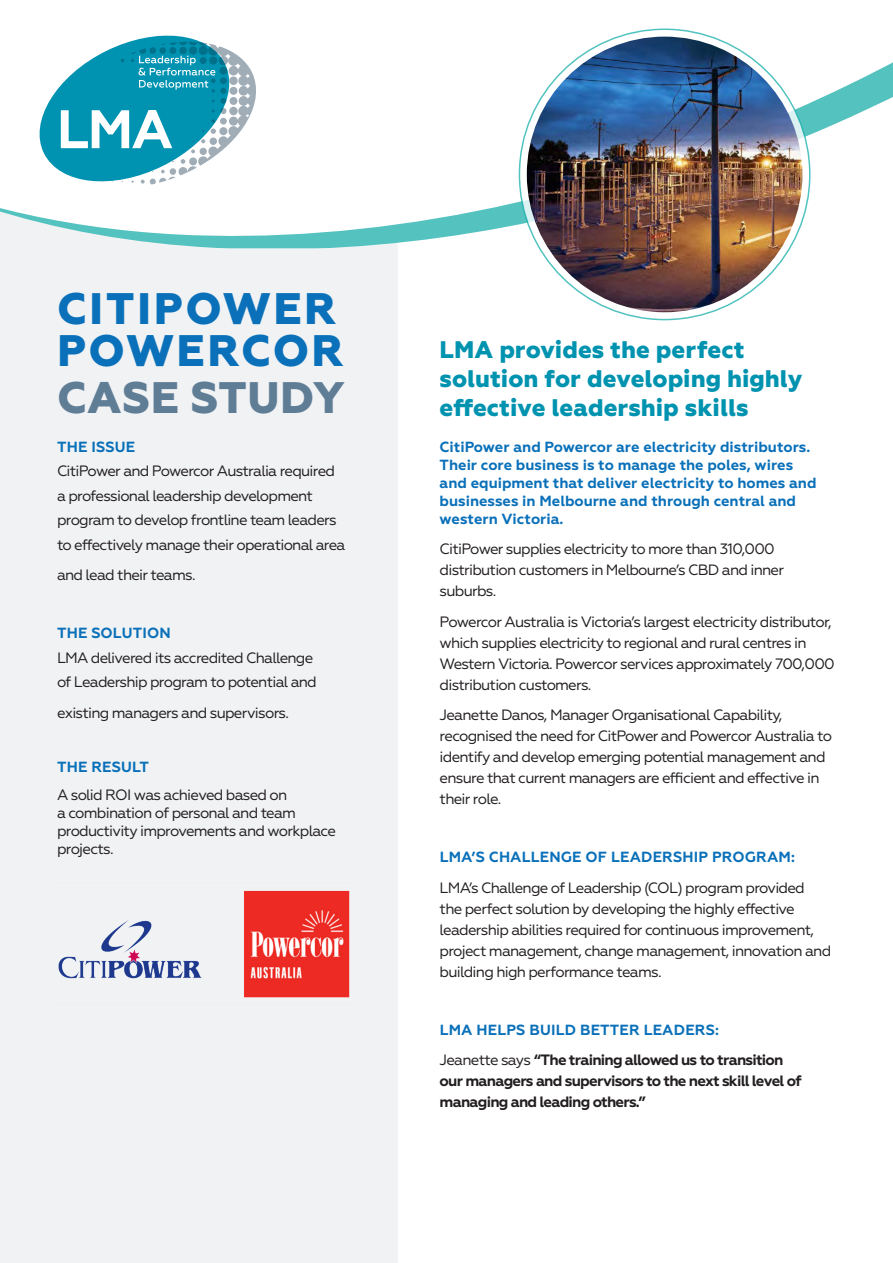
<style>
.page{position:relative;width:893px;height:1263px;background:#fff}
.page>*{position:absolute;margin:0;border:0;box-sizing:border-box;transform-origin:0 0}
.COVER_HEADER{font:800 44.1px/42px "Geometria";letter-spacing:.055em;color:#0970b9}
.COVER_HEADER-2{font:800 44.1px "Geometria";letter-spacing:.01em;color:#607d96}
.COVER_SUBHEADER{font:800 24px/28.8px "Geometria";color:#0093b0}
.module_details{font:15px/21px "Geometria";letter-spacing:-.05em;color:#231f20}
.module_details-2{font:700 15px/21px "Geometria";letter-spacing:-.05em;color:#231f20}
.module_details-3{font:700 14.7px/18px "Geometria";color:#0970b9}
.s1{font-weight:400}
</style>
<div class="page">
<div style="left:0;top:133px;width:398px;height:1130px;background:#f0f2f4"></div>
<svg style="left:0;top:28px;width:893px;height:216px"></svg>
<svg style="left:519px;top:29px;width:291px;height:291px"></svg>
<img style="left:527px;top:37px;width:275px;height:275px;border-radius:138px">
<svg style="left:39px;top:34px;width:227px;height:157px"></svg>
<img style="left:58px;top:890px;width:292px;height:108px">
<p class="COVER_HEADER" style="left:57px;top:289px;width:288px">CITIPOWER<br>POWERCOR</p>
<p class="COVER_HEADER-2" style="left:57px;top:371px;width:289px">CASE STUDY</p>
<p class="module_details-3" style="left:57px;top:438px;width:80px">THE ISSUE</p>
<p class="module_details" style="left:57px;top:461px;width:280px">CitiPower and Powercor Australia required</p>
<p class="module_details" style="left:57px;top:485px;width:258px">a professional leadership development</p>
<p class="module_details" style="left:57px;top:510px;width:281px">program to develop frontline team leaders</p>
<p class="module_details" style="left:57px;top:534px;width:290px">to effectively manage their operational area</p>
<p class="module_details" style="left:57px;top:565px;width:140px">and lead their teams.</p>
<p class="module_details-3" style="left:57px;top:624px;width:115px">THE SOLUTION</p>
<p class="module_details" style="left:57px;top:647px;width:258px">LMA delivered its accredited Challenge</p>
<p class="module_details" style="left:57px;top:671px;width:261px">of Leadership program to potential and</p>
<p class="module_details" style="left:57px;top:702px;width:234px">existing managers and supervisors.</p>
<p class="module_details-3" style="left:57px;top:758px;width:93px">THE RESULT</p>
<p class="module_details" style="left:57px;top:786px;width:280px;line-height:18px">A solid ROI was achieved based on<br>a combination of personal and team productivity improvements and workplace projects.</p>
<p class="COVER_SUBHEADER" style="left:440px;top:336px;width:364px">LMA provides the perfect solution for developing highly effective leadership skills</p>
<p class="module_details-3" style="left:440px;top:438px;width:378px">CitiPower and Powercor are electricity distributors.<br>Their core business is to manage the poles, wires and equipment that deliver electricity to homes and businesses in Melbourne and through central and western Victoria.</p>
<p class="module_details" style="left:440px;top:539px;width:346px">CitiPower supplies electricity to more than 310,000 distribution customers in Melbourne’s CBD and inner suburbs.</p>
<p class="module_details" style="left:440px;top:611px;width:397px">Powercor Australia is Victoria’s largest electricity distributor, which supplies electricity to regional and rural centres in Western Victoria. Powercor services approximately 700,000 distribution customers.</p>
<p class="module_details" style="left:440px;top:705px;width:394px">Jeanette Danos, Manager Organisational Capability, recognised the need for CitPower and Powercor Australia to identify and develop emerging potential management and ensure that current managers are efficient and effective in their role.</p>
<p class="module_details-3" style="left:440px;top:848px;width:357px">LMA’S CHALLENGE OF LEADERSHIP PROGRAM:</p>
<p class="module_details" style="left:440px;top:877px;width:393px">LMA’s Challenge of Leadership (COL) program provided<br>the perfect solution by developing the highly effective leadership abilities required for continuous improvement, project management, change management, innovation and building high performance teams.</p>
<p class="module_details-3" style="left:440px;top:1021px;width:281px">LMA HELPS BUILD BETTER LEADERS:</p>
<p class="module_details-2" style="left:440px;top:1049px;width:364px"><span class="s1">Jeanette says</span> “The training allowed us to transition our managers and supervisors to the next skill level of managing and leading others.”</p>
</div>
